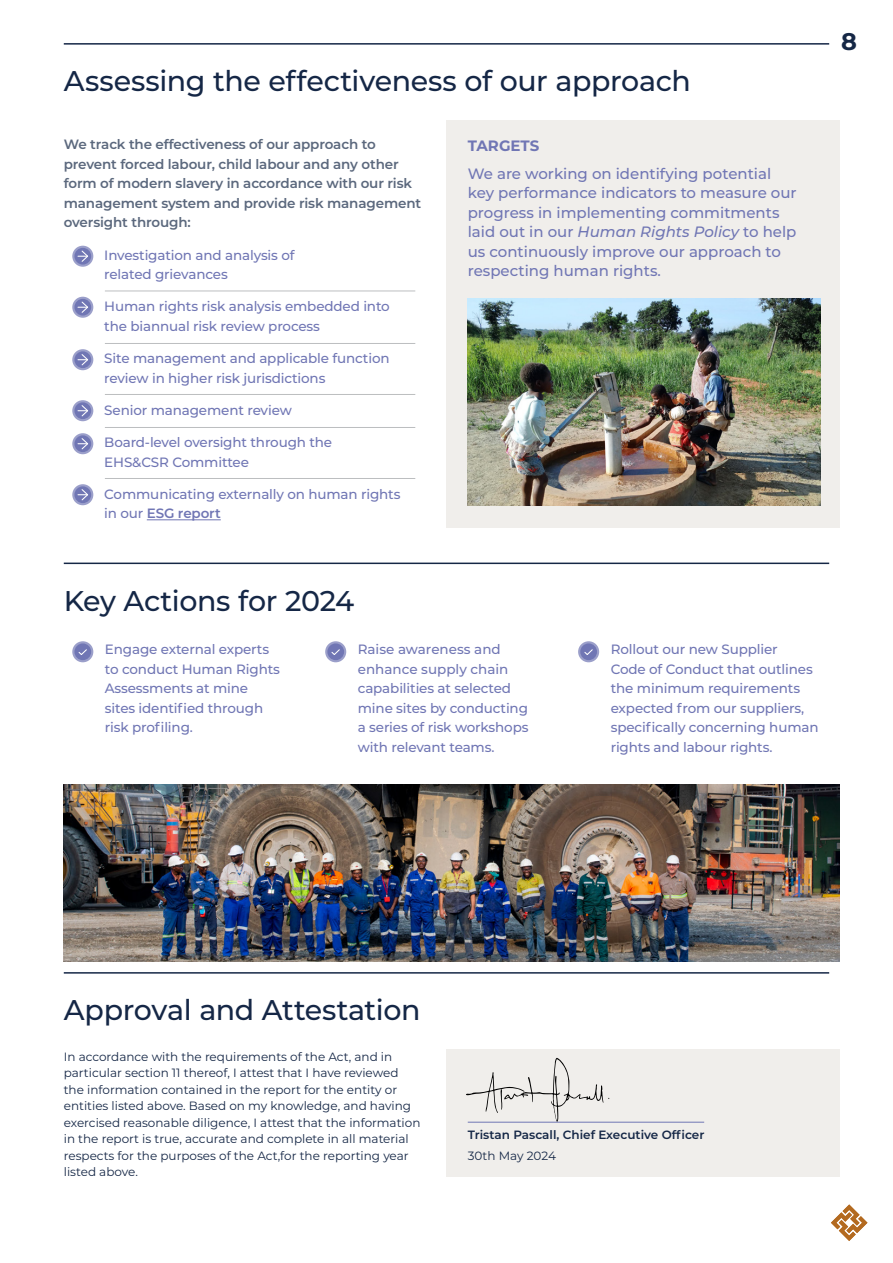
<style>
.page{position:relative;width:893px;height:1263px;background:#fff}
.page>*{position:absolute;margin:0;border:0;box-sizing:border-box;transform-origin:0 0}
.t1{font:500 28.5px "Montserrat";letter-spacing:-.015em;color:#152746}
.t2{font:700 24px "Montserrat";color:#152746}
.t3{font:500 15px/19.5px "Montserrat";color:#7076b4}
.t4{font:700 15px "Montserrat";color:#7076b4}
.t5{font:500 13.5px/19.5px "Montserrat";letter-spacing:-.01em;color:#7076b4}
.t6{font:600 13.5px/19.5px "Montserrat";letter-spacing:-.01em;color:#5b687d}
.t7{font:12px/16.5px "Montserrat";color:#152746}
.t8{font:600 12px "Montserrat";color:#152746}
.s1{font-weight:600}
.s2{font-style:italic}
</style>
<div class="page">
<div style="left:446px;top:120px;width:394px;height:407px;background:#f0eeeb"></div>
<div style="left:446px;top:1049px;width:394px;height:127px;background:#f0eeeb"></div>
<hr style="left:147px;top:519px;width:74px;height:1px;background:#7076b4">
<hr style="left:64px;top:563px;width:765px;height:1px;background:#152746">
<hr style="left:64px;top:972px;width:765px;height:2px;background:#152746">
<hr style="left:468px;top:1122px;width:236px;height:1px;background:#7076b4">
<hr style="left:105px;top:291px;width:310px;height:1px;background:#bcbec0">
<svg style="left:72px;top:297px;width:21px;height:21px"></svg>
<div style="left:74px;top:299px;width:17px;height:17px;background:#7076b4;border-radius:50%"></div>
<svg style="left:78px;top:301px;width:11px;height:13px"></svg>
<svg style="left:72px;top:246px;width:21px;height:21px"></svg>
<div style="left:74px;top:248px;width:17px;height:17px;background:#7076b4;border-radius:50%"></div>
<svg style="left:78px;top:250px;width:11px;height:13px"></svg>
<hr style="left:105px;top:343px;width:310px;height:1px;background:#bcbec0">
<svg style="left:72px;top:349px;width:21px;height:21px"></svg>
<div style="left:74px;top:351px;width:17px;height:17px;background:#7076b4;border-radius:50%"></div>
<svg style="left:78px;top:353px;width:11px;height:13px"></svg>
<hr style="left:105px;top:394px;width:310px;height:1px;background:#bcbec0">
<svg style="left:72px;top:400px;width:21px;height:21px"></svg>
<div style="left:74px;top:402px;width:17px;height:17px;background:#7076b4;border-radius:50%"></div>
<svg style="left:78px;top:404px;width:11px;height:13px"></svg>
<hr style="left:105px;top:427px;width:310px;height:1px;background:#bcbec0">
<svg style="left:72px;top:433px;width:21px;height:21px"></svg>
<div style="left:74px;top:435px;width:17px;height:17px;background:#7076b4;border-radius:50%"></div>
<svg style="left:78px;top:437px;width:11px;height:13px"></svg>
<hr style="left:105px;top:478px;width:310px;height:1px;background:#bcbec0">
<svg style="left:72px;top:484px;width:21px;height:21px"></svg>
<div style="left:74px;top:486px;width:17px;height:17px;background:#7076b4;border-radius:50%"></div>
<svg style="left:78px;top:488px;width:11px;height:13px"></svg>
<svg style="left:831px;top:1204px;width:36px;height:37px"></svg>
<hr style="left:64px;top:43px;width:765px;height:2px;background:#152746">
<svg style="left:72px;top:641px;width:21px;height:21px"></svg>
<div style="left:74px;top:643px;width:17px;height:17px;background:#7076b4;border-radius:50%"></div>
<svg style="left:78px;top:649px;width:9px;height:6px"></svg>
<svg style="left:325px;top:641px;width:21px;height:21px"></svg>
<div style="left:327px;top:643px;width:17px;height:17px;background:#7076b4;border-radius:50%"></div>
<svg style="left:331px;top:649px;width:9px;height:6px"></svg>
<svg style="left:578px;top:641px;width:21px;height:21px"></svg>
<div style="left:580px;top:643px;width:17px;height:17px;background:#7076b4;border-radius:50%"></div>
<svg style="left:584px;top:649px;width:9px;height:6px"></svg>
<img style="left:468px;top:299px;width:353px;height:206px">
<img style="left:64px;top:784px;width:776px;height:178px">
<svg style="left:466px;top:1058px;width:143px;height:64px"></svg>
<h1 class="t1" style="left:64px;top:61px;width:629px">Assessing the effectiveness of our approach</h1>
<p class="t6" style="left:64px;top:134px;width:359px">We track the effectiveness of our approach to prevent forced labour, child labour and any other form of modern slavery in accordance with our risk management system and provide risk management oversight through:</p>
<p class="t5" style="left:104px;top:245px;width:192px">Investigation and analysis of related grievances</p>
<p class="t5" style="left:104px;top:296px;width:287px">Human rights risk analysis embedded into the biannual risk review process</p>
<p class="t5" style="left:104px;top:348px;width:287px">Site management and applicable function review in higher risk jurisdictions</p>
<p class="t5" style="left:104px;top:400px;width:189px">Senior management review</p>
<p class="t5" style="left:104px;top:432px;width:229px">Board-level oversight through the<br>EHS&amp;CSR Committee</p>
<p class="t5" style="left:104px;top:484px;width:298px">Communicating externally on human rights in our <span class="s1">ESG report</span></p>
<p class="t4" style="left:468px;top:135px;width:73px">TARGETS</p>
<p class="t3" style="left:468px;top:163px;width:330px">We are working on identifying potential key performance indicators to measure our progress in implementing commitments laid out in our <span class="s2">Human Rights Policy</span> to help us continuously improve our approach to respecting human rights.</p>
<h2 class="t2" style="left:841px;top:24px;width:17px">8</h2>
<h1 class="t1" style="left:64px;top:581px;width:292px">Key Actions for 2024</h1>
<p class="t5" style="left:105px;top:639px;width:177px">Engage external experts to conduct Human Rights<br>Assessments at mine sites identified through risk profiling.</p>
<p class="t5" style="left:358px;top:639px;width:172px">Raise awareness and enhance supply chain capabilities at selected mine sites by conducting a series of risk workshops with relevant teams.</p>
<p class="t5" style="left:611px;top:639px;width:209px">Rollout our new Supplier<br>Code of Conduct that outlines the minimum requirements expected from our suppliers, specifically concerning human rights and labour rights.</p>
<h1 class="t1" style="left:64px;top:990px;width:358px">Approval and Attestation</h1>
<p class="t7" style="left:64px;top:1048px;width:358px">In accordance with the requirements of the Act, and in particular section 11 thereof, I attest that I have reviewed the information contained in the report for the entity or entities listed above. Based on my knowledge, and having exercised reasonable diligence, I attest that the information in the report is true, accurate and complete in all material respects for the purposes of the Act,for the reporting year listed above.</p>
<p class="t8" style="left:468px;top:1126px;width:238px">Tristan Pascall, Chief Executive Officer</p>
<p class="t7" style="left:468px;top:1147px;width:90px">30th May 2024</p>
</div>
